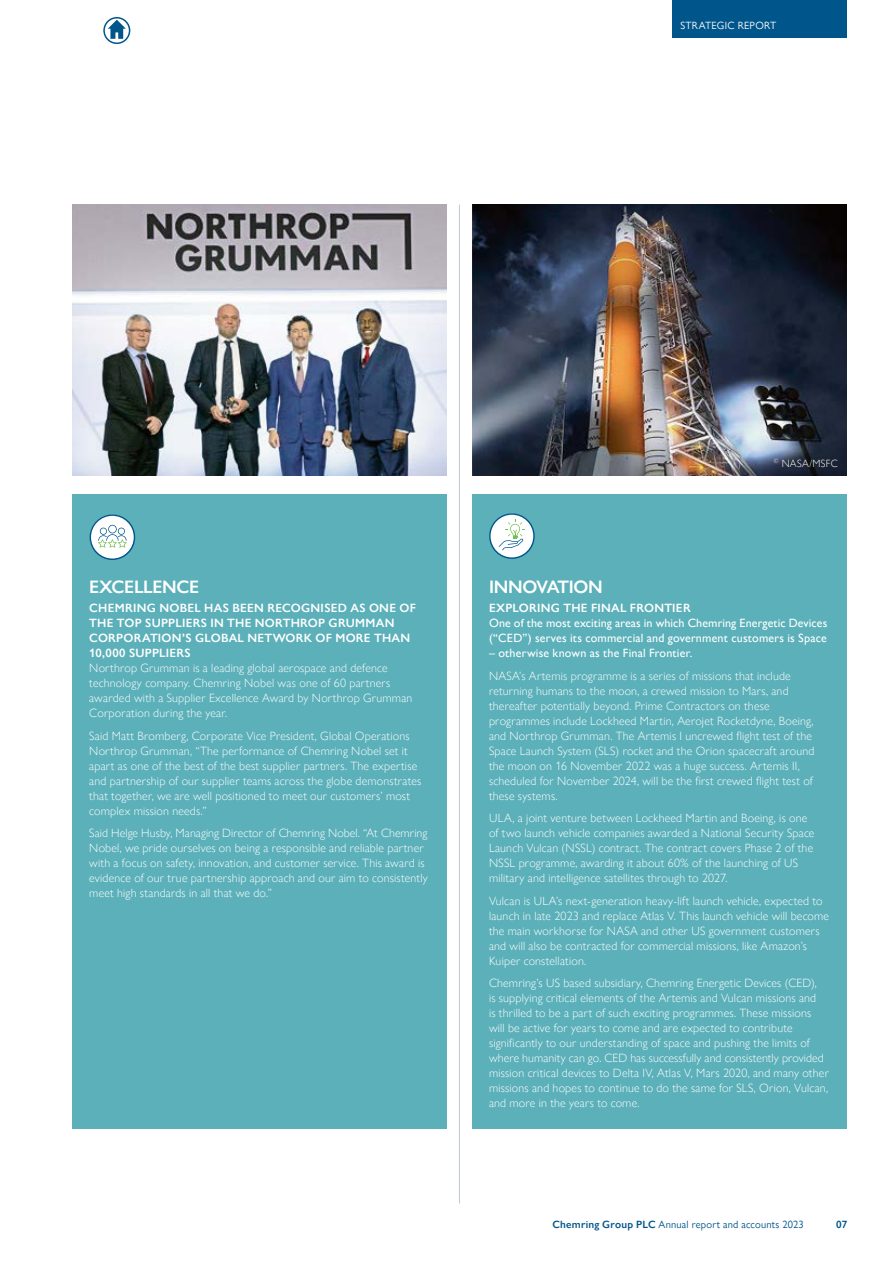
<style>
.page{position:relative;width:893px;height:1263px;background:#fff}
.page>*{position:absolute;margin:0;border:0;box-sizing:border-box;transform-origin:0 0}
.Subhead_0{font:600 18px "Gill Sans Nova";letter-spacing:-.02em;color:#fff}
.Body_Text{font:300 12px/15px "Gill Sans Nova";letter-spacing:.015em;color:#fff}
.Subhead_1{font:600 12px/15px "Gill Sans Nova";letter-spacing:.025em;color:#fff}
.Body_Text-2{font:500 12px/15px "Gill Sans Nova";letter-spacing:.015em;color:#fff}
.t1{font:10.5px "Gill Sans Nova";letter-spacing:.02em;color:#00568b}
.t2{font:10.5px "Gill Sans Nova";letter-spacing:.025em;color:#fff}
.Footnote{font:300 10.5px "Gill Sans Nova";letter-spacing:.03em;color:#fff}
.t3{font:600 10.5px "Gill Sans Nova";color:#00568b}
.s1{font-weight:600}
</style>
<div class="page">
<div style="left:472px;top:495px;width:374px;height:634px;background:#5bb0b9"></div>
<div style="left:72px;top:495px;width:374px;height:634px;background:#5bb0b9"></div>
<svg style="left:489px;top:513px;width:46px;height:46px"></svg>
<svg style="left:90px;top:514px;width:45px;height:46px"></svg>
<img style="left:72px;top:205px;width:374px;height:270px">
<img style="left:472px;top:205px;width:374px;height:270px">
<hr style="left:459px;top:205px;width:1px;height:998px;background:#becade">
<div style="left:672px;top:0;width:174px;height:38px;background:#00568b"></div>
<svg style="left:104px;top:18px;width:26px;height:25px"></svg>
<svg style="left:108px;top:20px;width:18px;height:19px"></svg>
<div style="left:103px;top:17px;width:27px;height:27px;border:2px solid #00568b;border-radius:50%"></div>
<p class="t2" style="left:680px;top:19px;width:97px">STRATEGIC REPORT</p>
<p class="Subhead_0" style="left:89px;top:576px;width:111px">EXCELLENCE</p>
<p class="Subhead_1" style="left:89px;top:601px;width:328px">CHEMRING NOBEL HAS BEEN RECOGNISED AS ONE OF THE TOP SUPPLIERS IN THE NORTHROP GRUMMAN CORPORATION’S GLOBAL NETWORK OF MORE THAN 10,000 SUPPLIERS</p>
<p class="Body_Text" style="left:89px;top:661px;width:325px">Northrop Grumman is a leading global aerospace and defence technology company. Chemring Nobel was one of 60 partners awarded with a Supplier Excellence Award by Northrop Grumman Corporation during the year.</p>
<p class="Body_Text" style="left:89px;top:728px;width:334px">Said Matt Bromberg, Corporate Vice President, Global Operations Northrop Grumman, “The performance of Chemring Nobel set it apart as one of the best of the best supplier partners. The expertise and partnership of our supplier teams across the globe demonstrates that together, we are well positioned to meet our customers’ most complex mission needs.”</p>
<p class="Body_Text" style="left:89px;top:826px;width:340px">Said Helge Husby, Managing Director of Chemring Nobel. “At Chemring Nobel, we pride ourselves on being a responsible and reliable partner with a focus on safety, innovation, and customer service. This award is evidence of our true partnership approach and our aim to consistently meet high standards in all that we do.”</p>
<p class="Footnote" style="left:774px;top:457px;width:65px"><sup>©</sup> NASA/MSFC</p>
<p class="Subhead_0" style="left:489px;top:576px;width:115px">INNOVATION</p>
<p class="Subhead_1" style="left:489px;top:601px;width:203px">EXPLORING THE FINAL FRONTIER</p>
<p class="Body_Text-2" style="left:489px;top:616px;width:340px">One of the most exciting areas in which Chemring Energetic Devices (“CED”) serves its commercial and government customers is Space</p>
<p class="Body_Text-2" style="left:489px;top:646px;width:205px">– otherwise known as the Final Frontier.</p>
<p class="Body_Text" style="left:489px;top:668px;width:327px">NASA’s Artemis programme is a series of missions that include returning humans to the moon, a crewed mission to Mars, and thereafter potentially beyond. Prime Contractors on these programmes include Lockheed Martin, Aerojet Rocketdyne, Boeing, and Northrop Grumman. The Artemis I uncrewed flight test of the Space Launch System (SLS) rocket and the Orion spacecraft around the moon on 16 November 2022 was a huge success. Artemis II, scheduled for November 2024, will be the first crewed flight test of these systems.</p>
<p class="Body_Text" style="left:489px;top:811px;width:327px">ULA, a joint venture between Lockheed Martin and Boeing, is one of two launch vehicle companies awarded a National Security Space Launch Vulcan (NSSL) contract. The contract covers Phase 2 of the NSSL programme, awarding it about 60% of the launching of US military and intelligence satellites through to 2027.</p>
<p class="Body_Text" style="left:489px;top:893px;width:342px">Vulcan is ULA’s next-generation heavy-lift launch vehicle, expected to launch in late 2023 and replace Atlas V. This launch vehicle will become the main workhorse for NASA and other US government customers and will also be contracted for commercial missions, like Amazon’s Kuiper constellation.</p>
<p class="Body_Text" style="left:489px;top:976px;width:341px">Chemring’s US based subsidiary, Chemring Energetic Devices (CED),<br>is supplying critical elements of the Artemis and Vulcan missions and<br>is thrilled to be a part of such exciting programmes. These missions will be active for years to come and are expected to contribute significantly to our understanding of space and pushing the limits of where humanity can go. CED has successfully and consistently provided mission critical devices to Delta IV, Atlas V, Mars 2020, and many other missions and hopes to continue to do the same for SLS, Orion, Vulcan, and more in the years to come.</p>
<p class="t1" style="left:552px;top:1218px;width:253px"><span class="s1">Chemring Group PLC</span> Annual report and accounts 2023</p>
<p class="t3" style="left:836px;top:1218px;width:13px">07</p>
</div>
